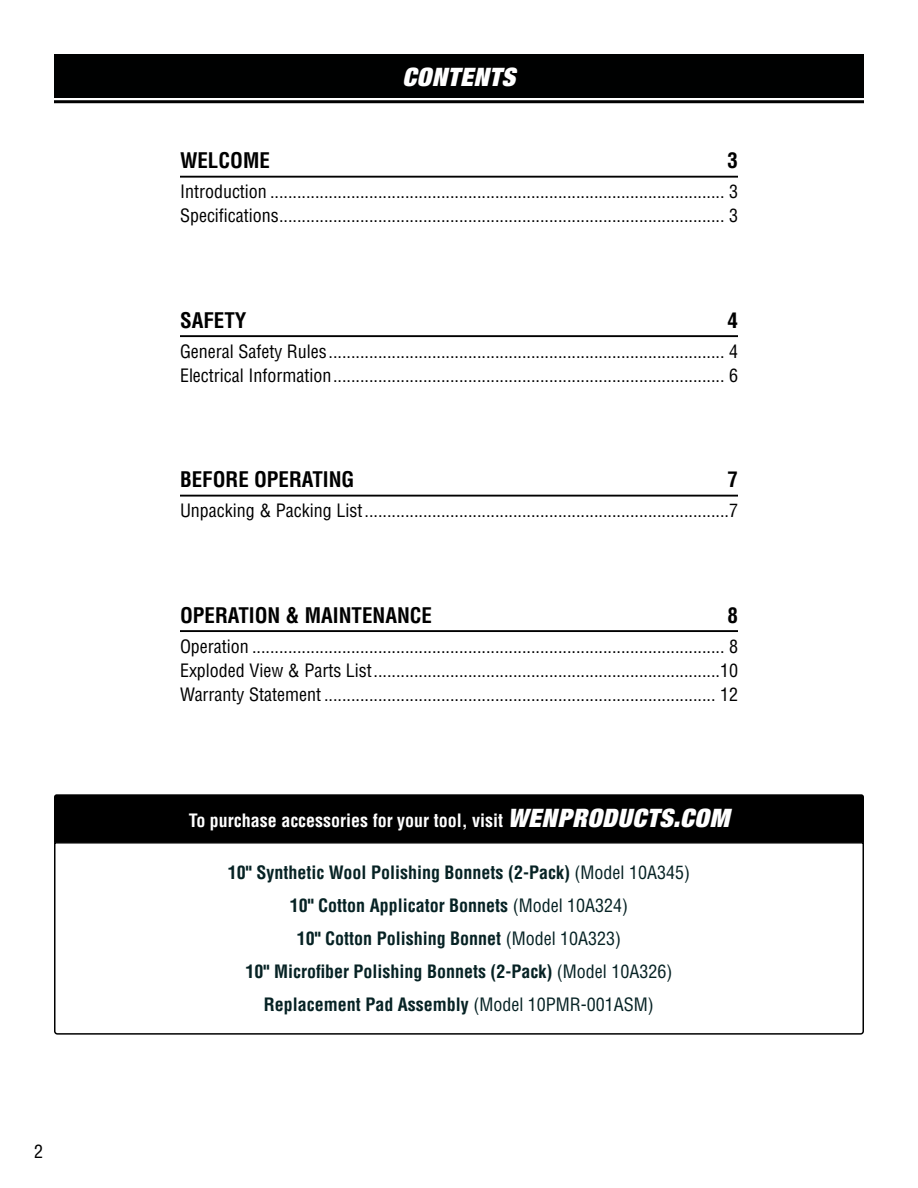
<style>
.page{position:relative;width:918px;height:1188px;background:#fff}
.page>*{position:absolute;margin:0;border:0;box-sizing:border-box;transform-origin:0 0}
.t1{font:italic 900 expanded 25.5px "Helvetica Neue";letter-spacing:.025em;color:#fff}
.t2{font:700 condensed 21px "Helvetica LT Std";color:#000}
.t3{font:condensed 18px/24px "Helvetica LT Std";color:#000}
.t4{font:700 condensed 18px/33px "Helvetica LT Std";color:#062224;text-align:center}
.t5{font:700 condensed 18px "Helvetica LT Std";color:#fff}
.s1{font-family:"Helvetica Neue";font-weight:900;font-style:italic;font-stretch:expanded;font-size:25.5px}
.s2{font-weight:400}
</style>
<div class="page">
<div style="left:54px;top:54px;width:810px;height:44px;background:#000101"></div>
<hr style="left:54px;top:100px;width:810px;height:3px;background:#000">
<hr style="left:180px;top:176px;width:558px;height:2px;background:#000">
<hr style="left:180px;top:335px;width:558px;height:2px;background:#000">
<hr style="left:180px;top:495px;width:558px;height:2px;background:#000">
<hr style="left:180px;top:630px;width:558px;height:2px;background:#000">
<svg style="left:54px;top:842px;width:810px;height:193px"></svg>
<div style="left:54px;top:794px;width:810px;height:48px;background:#000"></div>
<p class="t3" style="left:34px;top:1139px;width:10px">2</p>
<h1 class="t1" style="left:403px;top:61px;width:114px">CONTENTS</h1>
<p class="t2" style="left:180px;top:148px;width:91px">WELCOME</p>
<p class="t2" style="left:727px;top:148px;width:12px">3</p>
<p class="t3" style="left:180px;top:180px;width:559px">Introduction ..................................................................................................... 3<br>Specifications................................................................................................... 3</p>
<p class="t2" style="left:180px;top:307px;width:68px">SAFETY</p>
<p class="t2" style="left:727px;top:307px;width:12px">4</p>
<p class="t3" style="left:180px;top:339px;width:559px">General Safety Rules........................................................................................ 4<br>Electrical Information....................................................................................... 6</p>
<p class="t2" style="left:180px;top:467px;width:176px">BEFORE OPERATING</p>
<p class="t2" style="left:727px;top:467px;width:12px">7</p>
<p class="t3" style="left:180px;top:499px;width:559px">Unpacking &amp; Packing List.................................................................................7</p>
<p class="t2" style="left:180px;top:602px;width:254px">OPERATION &amp; MAINTENANCE</p>
<p class="t2" style="left:727px;top:602px;width:12px">8</p>
<p class="t3" style="left:180px;top:634px;width:559px;text-align:justify">Operation ......................................................................................................... 8<br>Exploded View &amp; Parts List.............................................................................10<br>Warranty Statement ....................................................................................... 12</p>
<p class="t5" style="left:189px;top:809px;width:542px">To purchase accessories for your tool, visit <span class="s1">WENPRODUCTS.COM</span></p>
<p class="t4" style="left:228px;top:856px;width:464px">10" Synthetic Wool Polishing Bonnets (2-Pack) <span class="s2">(Model 10A345)<br></span>10" Cotton Applicator Bonnets <span class="s2">(Model 10A324)<br></span>10" Cotton Polishing Bonnet <span class="s2">(Model 10A323)<br></span>10" Microfiber Polishing Bonnets (2-Pack) <span class="s2">(Model 10A326)<br></span>Replacement Pad Assembly <span class="s2">(Model 10PMR-001ASM)</span></p>
</div>
